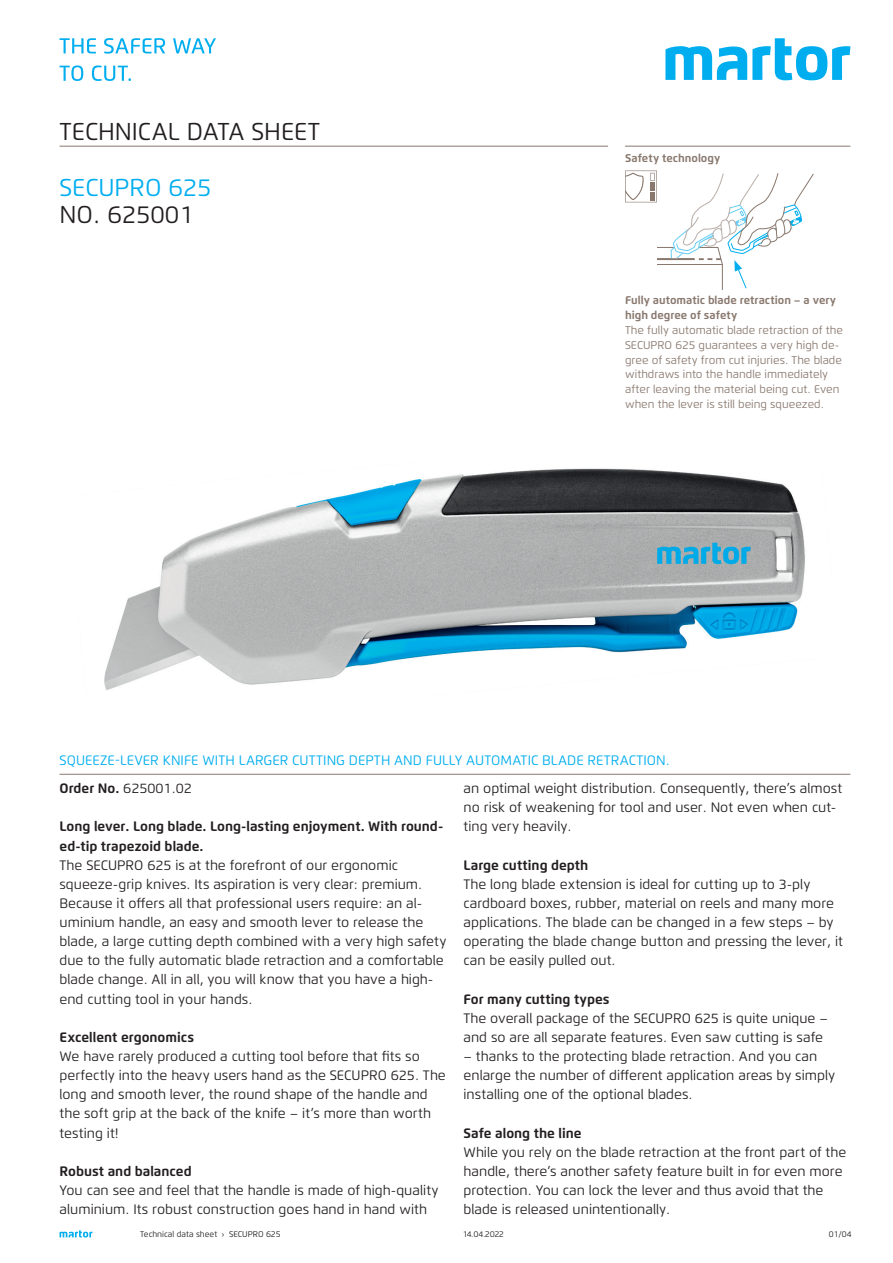
<style>
.page{position:relative;width:893px;height:1263px;background:#fff}
.page>*{position:absolute;margin:0;border:0;box-sizing:border-box;transform-origin:0 0}
.t1{font:24.3px "Flexo";color:#231f20}
.t2{font:24.3px "Flexo";color:#00aeef}
.t3{font:13.65px/19.2px "Flexo";color:#231f20}
.t4{font:700 13.65px/19px "Flexo";color:#231f20}
.t5{font:13.65px/27.6px "Flexo";color:#00aeef}
.t6{font:11.25px/14.9px "Flexo";color:#89786e}
.t7{font:700 11.25px/14.9px "Flexo";color:#89786e}
.t8{font:8.25px "Flexo";color:#231f20}
.s1{font-weight:700;color:#231f20}
.s2{color:#231f20}
</style>
<div class="page">
<svg style="left:60px;top:1230px;width:32px;height:7px"></svg>
<img style="left:104px;top:468px;width:701px;height:222px">
<svg style="left:625px;top:171px;width:189px;height:119px"></svg>
<div style="left:650px;top:192px;width:5px;height:8px;background:#89786e"></div>
<div style="left:650px;top:182px;width:5px;height:8px;background:#89786e"></div>
<svg style="left:665px;top:38px;width:185px;height:42px"></svg>
<hr style="left:60px;top:774px;width:790px;height:1px;background:#89786e">
<hr style="left:625px;top:146px;width:225px;height:1px;background:#89786e">
<hr style="left:60px;top:146px;width:548px;height:1px;background:#89786e">
<svg style="left:60px;top:38px;width:36px;height:15px"></svg>
<svg style="left:104px;top:38px;width:61px;height:16px"></svg>
<svg style="left:173px;top:38px;width:43px;height:16px"></svg>
<svg style="left:60px;top:65px;width:23px;height:16px"></svg>
<svg style="left:92px;top:65px;width:39px;height:16px"></svg>
<h1 class="t1" style="left:60px;top:117px;width:262px">TECHNICAL DATA SHEET</h1>
<h1 class="t2" style="left:60px;top:172px;width:154px">SECUPRO 625</h1>
<h1 class="t1" style="left:60px;top:200px;width:136px">NO. 625001</h1>
<p class="t7" style="left:625px;top:150px;width:97px">Safety technology</p>
<p class="t7" style="left:625px;top:293px;width:212px">Fully automatic blade retraction – a very high degree of safety</p>
<p class="t6" style="left:625px;top:322px;width:219px">The fully automatic blade retraction of the SECUPRO 625 guarantees a very high de&shy;gree of safety from cut injuries. The blade withdraws into the handle immediately after leaving the material being cut. Even when the lever is still being squeezed.</p>
<p class="t5" style="left:60px;top:747px;width:612px">SQUEEZE-LEVER KNIFE WITH LARGER CUTTING DEPTH AND FULLY AUTOMATIC BLADE RETRACTION.<br><span class="s1">Order No.</span> <span class="s2">625001.02</span></p>
<p class="t4" style="left:60px;top:817px;width:385px">Long lever. Long blade. Long-lasting enjoyment. With round&shy;ed-tip trapezoid blade.</p>
<p class="t3" style="left:60px;top:855px;width:388px">The SECUPRO 625 is at the forefront of our ergonomic squeeze-grip knives. Its aspiration is very clear: premium.<br>Because it offers all that professional users require: an al&shy;uminium handle, an easy and smooth lever to release the blade, a large cutting depth combined with a very high safety due to the fully automatic blade retraction and a comfortable blade change. All in all, you will know that you have a high&shy;end cutting tool in your hands.</p>
<p class="t4" style="left:60px;top:1027px;width:136px">Excellent ergonomics</p>
<p class="t3" style="left:60px;top:1046px;width:388px">We have rarely produced a cutting tool before that fits so perfectly into the heavy users hand as the SECUPRO 625. The long and smooth lever, the round shape of the handle and the soft grip at the back of the knife – it’s more than worth testing it!</p>
<p class="t4" style="left:60px;top:1161px;width:134px">Robust and balanced</p>
<p class="t3" style="left:60px;top:1180px;width:381px">You can see and feel that the handle is made of high-quality aluminium. Its robust construction goes hand in hand with</p>
<p class="t3" style="left:463px;top:779px;width:380px">an optimal weight distribution. Consequently, there’s almost no risk of weakening for tool and user. Not even when cut&shy;ting very heavily.</p>
<p class="t4" style="left:463px;top:855px;width:126px">Large cutting depth</p>
<p class="t3" style="left:463px;top:874px;width:381px">The long blade extension is ideal for cutting up to 3-ply cardboard boxes, rubber, material on reels and many more applications. The blade can be changed in a few steps – by operating the blade change button and pressing the lever, it can be easily pulled out.</p>
<p class="t4" style="left:463px;top:989px;width:148px">For many cutting types</p>
<p class="t3" style="left:463px;top:1008px;width:366px">The overall package of the SECUPRO 625 is quite unique – and so are all separate features. Even saw cutting is safe</p>
<p class="t3" style="left:463px;top:1047px;width:373px">– thanks to the protecting blade retraction. And you can enlarge the number of different application areas by simply installing one of the optional blades.</p>
<p class="t4" style="left:463px;top:1123px;width:120px">Safe along the line</p>
<p class="t3" style="left:463px;top:1142px;width:384px">While you rely on the blade retraction at the front part of the handle, there’s another safety feature built in for even more protection. You can lock the lever and thus avoid that the blade is released unintentionally.</p>
<p class="t8" style="left:140px;top:1229px;width:142px">Technical data sheet › SECUPRO 625</p>
<p class="t8" style="left:464px;top:1229px;width:41px">14.04.2022</p>
<p class="t8" style="left:829px;top:1229px;width:24px">01/04</p>
</div>
